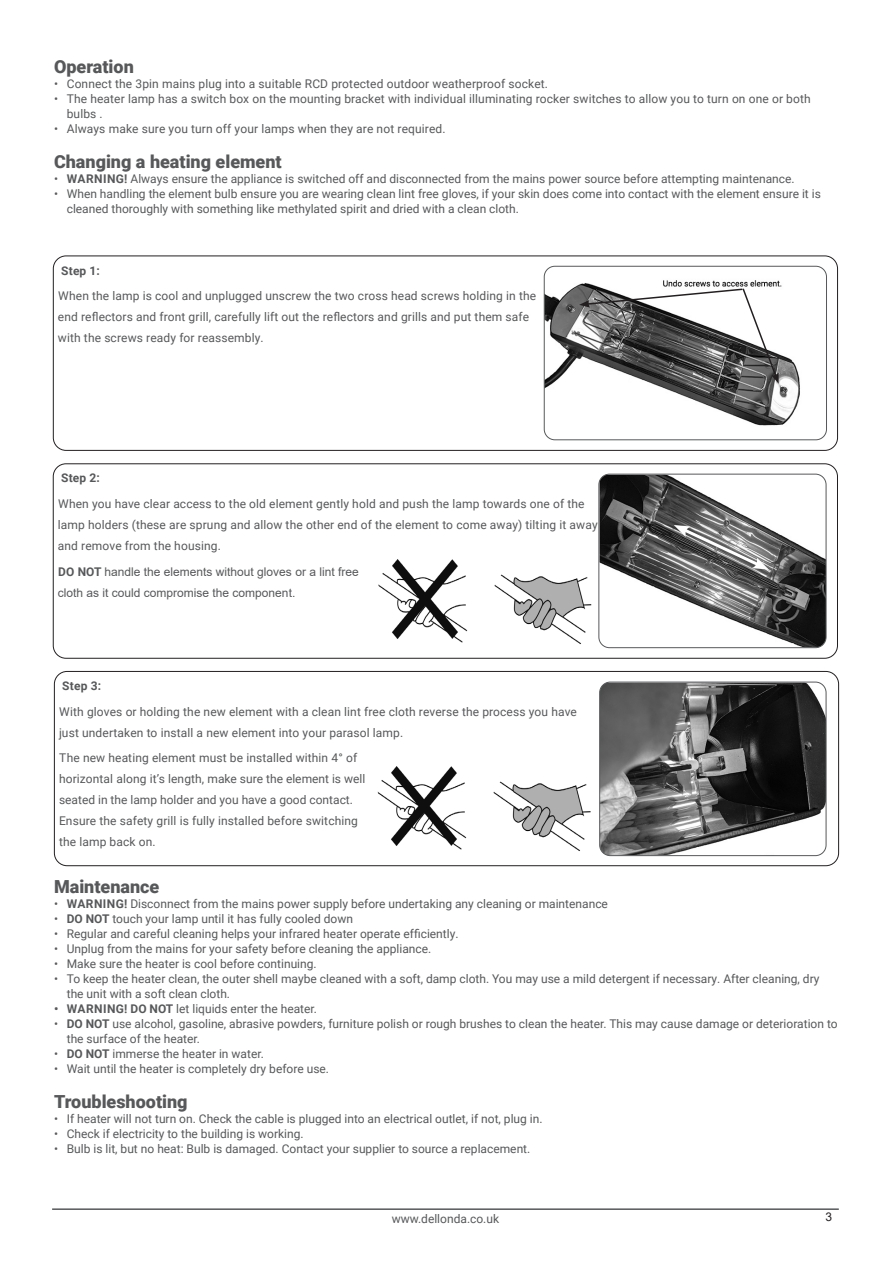
<style>
.page{position:relative;width:893px;height:1263px;background:#fff}
.page>*{position:absolute;margin:0;border:0;box-sizing:border-box;transform-origin:0 0}
.Section_Header{font:900 18px "Roboto";color:#57585a}
.Instructions_Model_N{font:12px/21px "Roboto";color:#57585a}
.Instructions_Model_N-2{font:12px/21px "Arial";color:#57585a}
.Page_Footer{font:12px "Roboto";color:#57585a}
.Instructions_Model_N-3{font:700 12px "Roboto";letter-spacing:.01em;color:#57585a}
.Body{font:12px "Arial";color:#231f20}
.s1{font-weight:700}
.s2{font-family:"Roboto";font-weight:700}
</style>
<div class="page">
<img style="left:544px;top:266px;width:256px;height:174px">
<div style="left:544px;top:266px;width:283px;height:174px;border:1px solid #57585a;border-radius:11px"></div>
<hr style="left:52px;top:1208px;width:787px;height:2px;background:#57585a">
<div style="left:53px;top:256px;width:785px;height:195px;border:1px solid #231f20;border-radius:13px"></div>
<div style="left:53px;top:463px;width:785px;height:196px;border:1px solid #231f20;border-radius:13px"></div>
<img style="left:600px;top:475px;width:226px;height:172px">
<div style="left:598px;top:474px;width:228px;height:174px;border:1px solid #57585a;border-radius:11px"></div>
<div style="left:54px;top:671px;width:785px;height:195px;border:1px solid #231f20;border-radius:13px"></div>
<img style="left:601px;top:683px;width:225px;height:172px">
<div style="left:599px;top:682px;width:227px;height:174px;border:1px solid #57585a;border-radius:11px"></div>
<img style="left:378px;top:766px;width:213px;height:85px">
<img style="left:378px;top:559px;width:213px;height:85px">
<svg style="left:674px;top:525px;width:95px;height:45px;background:#848484"></svg>
<svg style="left:579px;top:287px;width:200px;height:97px"></svg>
<p class="Section_Header" style="left:54px;top:54px;width:81px">Operation</p>
<p class="Instructions_Model_N" style="left:54px;top:73px;width:495px">• Connect the 3pin mains plug into a suitable RCD protected outdoor weatherproof socket.</p>
<p class="Instructions_Model_N" style="left:67px;top:91px;width:745px;line-height:15px;text-indent:-13px">• The heater lamp has a switch box on the mounting bracket with individual illuminating rocker switches to allow you to turn on one or both bulbs .</p>
<p class="Instructions_Model_N" style="left:54px;top:118px;width:393px">• Always make sure you turn off your lamps when they are not required.</p>
<p class="Section_Header" style="left:54px;top:149px;width:229px">Changing a heating element</p>
<p class="Instructions_Model_N" style="left:54px;top:168px;width:742px">• <span class="s1">WARNING!</span> Always ensure the appliance is switched off and disconnected from the mains power source before attempting maintenance.</p>
<p class="Instructions_Model_N" style="left:67px;top:186px;width:756px;line-height:15px;text-indent:-13px">• When handling the element bulb ensure you are wearing clean lint free gloves, if your skin does come into contact with the element ensure it is cleaned thoroughly with something like methylated spirit and dried with a clean cloth.</p>
<p class="Instructions_Model_N-3" style="left:61px;top:262px;width:40px">Step 1:</p>
<p class="Instructions_Model_N" style="left:58px;top:285px;width:480px">When the lamp is cool and unplugged unscrew the two cross head screws holding in the end reflectors and front grill, carefully lift out the reflectors and grills and put them safe with the screws ready for reassembly.</p>
<p class="Instructions_Model_N-3" style="left:61px;top:470px;width:40px">Step 2:</p>
<p class="Instructions_Model_N" style="left:58px;top:493px;width:541px">When you have clear access to the old element gently hold and push the lamp towards one of the lamp holders (these are sprung and allow the other end of the element to come away) tilting it away and remove from the housing.</p>
<p class="Instructions_Model_N-2" style="left:58px;top:561px;width:302px"><span class="s2">DO NOT</span> handle the elements without gloves or a lint free cloth as it could compromise the component.</p>
<p class="Instructions_Model_N-3" style="left:62px;top:677px;width:40px">Step 3:</p>
<p class="Instructions_Model_N" style="left:59px;top:700px;width:519px">With gloves or holding the new element with a clean lint free cloth reverse the process you have just undertaken to install a new element into your parasol lamp.</p>
<p class="Instructions_Model_N" style="left:59px;top:747px;width:308px">The new heating element must be installed within 4° of horizontal along it’s length, make sure the element is well seated in the lamp holder and you have a good contact.<br>Ensure the safety grill is fully installed before switching the lamp back on.</p>
<p class="Section_Header" style="left:54px;top:874px;width:107px">Maintenance</p>
<p class="Instructions_Model_N" style="left:54px;top:892px;width:555px">• <span class="s1">WARNING!</span> Disconnect from the mains power supply before undertaking any cleaning or maintenance</p>
<p class="Instructions_Model_N" style="left:54px;top:907px;width:300px">• <span class="s1">DO NOT</span> touch your lamp until it has fully cooled down</p>
<p class="Instructions_Model_N" style="left:54px;top:922px;width:406px">• Regular and careful cleaning helps your infrared heater operate efficiently.</p>
<p class="Instructions_Model_N" style="left:54px;top:937px;width:379px">• Unplug from the mains for your safety before cleaning the appliance.</p>
<p class="Instructions_Model_N" style="left:54px;top:952px;width:264px">• Make sure the heater is cool before continuing.</p>
<p class="Instructions_Model_N" style="left:67px;top:970px;width:754px;line-height:15px;text-indent:-13px">• To keep the heater clean, the outer shell maybe cleaned with a soft, damp cloth. You may use a mild detergent if necessary. After cleaning, dry the unit with a soft clean cloth.</p>
<p class="Instructions_Model_N" style="left:54px;top:997px;width:264px"><span class="s1">• WARNING! DO NOT</span> let liquids enter the heater.</p>
<p class="Instructions_Model_N" style="left:67px;top:1015px;width:772px;line-height:15px;text-indent:-13px">• <span class="s1">DO NOT</span> use alcohol, gasoline, abrasive powders, furniture polish or rough brushes to clean the heater. This may cause damage or deterioration to the surface of the heater.</p>
<p class="Instructions_Model_N" style="left:54px;top:1042px;width:211px">• <span class="s1">DO NOT</span> immerse the heater in water.</p>
<p class="Instructions_Model_N" style="left:54px;top:1057px;width:277px">• Wait until the heater is completely dry before use.</p>
<p class="Section_Header" style="left:54px;top:1089px;width:135px">Troubleshooting</p>
<p class="Instructions_Model_N" style="left:54px;top:1108px;width:490px">• If heater will not turn on. Check the cable is plugged into an electrical outlet, if not, plug in.</p>
<p class="Instructions_Model_N" style="left:54px;top:1123px;width:251px">• Check if electricity to the building is working.</p>
<p class="Instructions_Model_N" style="left:54px;top:1138px;width:478px">• Bulb is lit, but no heat: Bulb is damaged. Contact your supplier to source a replacement.</p>
<p class="Page_Footer" style="left:392px;top:1210px;width:109px">www.dellonda.co.uk</p>
<p class="Body" style="left:825px;top:1208px;width:8px">3</p>
</div>
